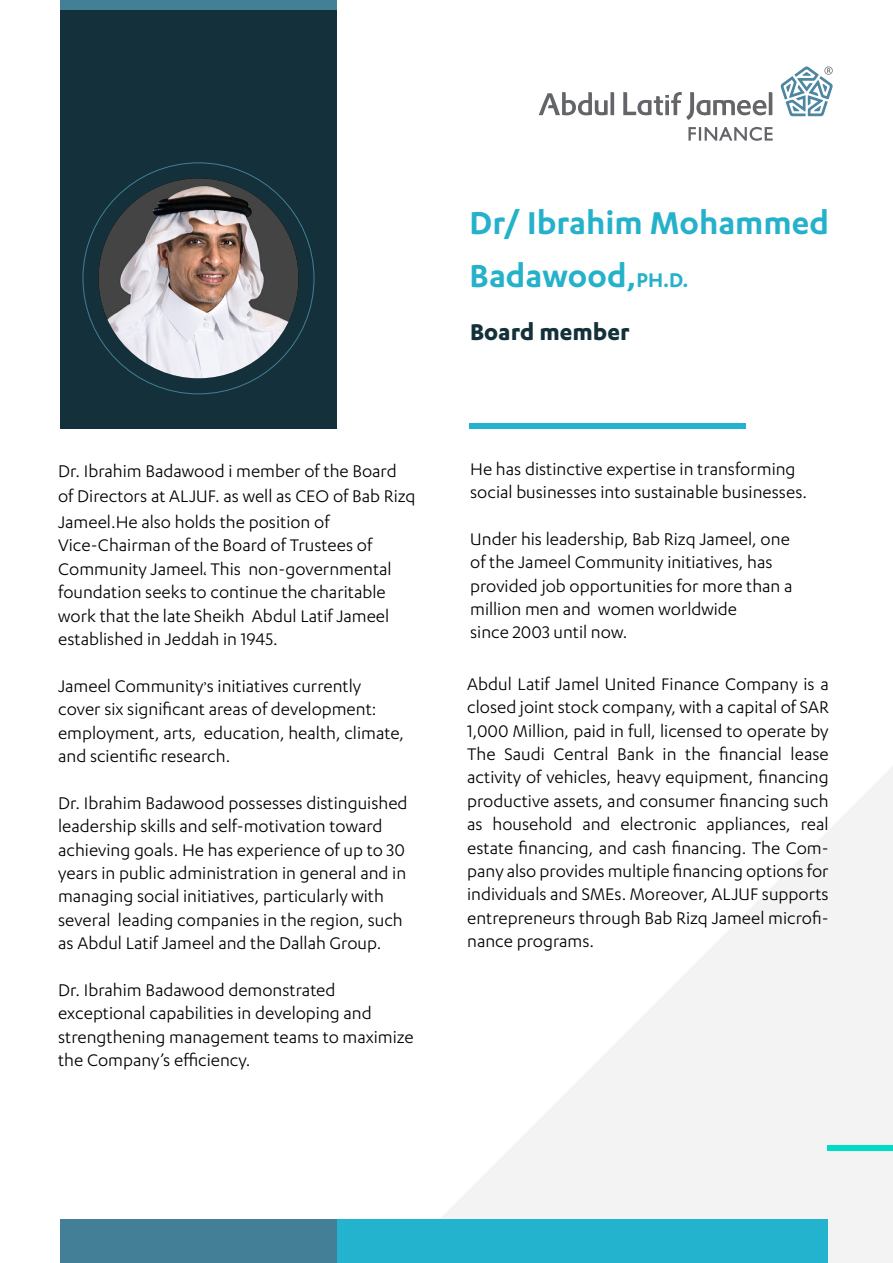
<style>
.page{position:relative;width:893px;height:1263px;background:#fff}
.page>*{position:absolute;margin:0;border:0;box-sizing:border-box;transform-origin:0 0}
.t1{font:600 36.6px/53.1px "Karbon";color:#26b1cb}
.t2{font:700 26.25px "Karbon";color:#143039}
.t3{font:19.5px/23.4px "Karbon";color:#000}
.s1{font-family:"Adobe Arabic"}
.s2{font-size:22.95px}
</style>
<div class="page">
<svg style="left:440px;top:766px;width:453px;height:497px;fill:#f3f3f3"></svg>
<div style="left:60px;top:0;width:277px;height:429px;background:#14303a"></div>
<div style="left:469px;top:423px;width:277px;height:6px;background:#23b3ce"></div>
<div style="left:303px;top:1219px;width:524px;height:44px;background:#23b3ce"></div>
<div style="left:60px;top:0;width:277px;height:9px;background:#437f96"></div>
<div style="left:827px;top:1145px;width:66px;height:6px;background:#00dcc3"></div>
<div style="left:60px;top:1219px;width:277px;height:44px;background:#437f96"></div>
<svg style="left:688px;top:127px;width:85px;height:14px"></svg>
<svg style="left:539px;top:92px;width:75px;height:23px"></svg>
<svg style="left:623px;top:92px;width:149px;height:28px"></svg>
<svg style="left:780px;top:66px;width:53px;height:50px"></svg>
<img style="left:99px;top:178px;width:199px;height:200px;border-radius:100px">
<p class="t3" style="left:58px;top:458px;width:359px;line-height:25.5px">Dr. Ibrahim Badawood i member of the Board of Directors at ALJUF. as well as CEO of Bab Rizq<br>Jameel.He also holds the position of</p>
<p class="t3" style="left:58px;top:533px;width:335px">Vice-Chairman of the Board of Trustees of Community Jameel<span class="s1">،</span> This non-governmental foundation seeks to continue the charitable work that the late Sheikh Abdul Latif Jameel established in Jeddah in 1945.</p>
<p class="t3" style="left:58px;top:674px;width:347px">Jameel Community<span class="s1">’</span>s initiatives currently cover six significant areas of development: employment, arts, education, health, climate, and scientific research.</p>
<p class="t3" style="left:58px;top:791px;width:351px">Dr. Ibrahim Badawood possesses distinguished leadership skills and self-motivation toward achieving goals. He has experience of up to 30 years in public administration in general and in managing social initiatives, particularly with several leading companies in the region, such as Abdul Latif Jameel and the Dallah Group.</p>
<p class="t3" style="left:58px;top:978px;width:357px">Dr. Ibrahim Badawood demonstrated exceptional capabilities in developing and strengthening management teams to maximize the Company’s efficiency.</p>
<h1 class="t1" style="left:470px;top:195px;width:361px">Dr/ Ibrahim Mohammed<br>Badawood,<span class="s2">PH.D.</span></h1>
<h2 class="t2" style="left:470px;top:317px;width:161px">Board member</h2>
<p class="t3" style="left:470px;top:456px;width:338px">He has distinctive expertise in transforming social businesses into sustainable businesses.</p>
<p class="t3" style="left:470px;top:526px;width:324px">Under his leadership, Bab Rizq Jameel, one of the Jameel Community initiatives, has provided job opportunities for more than a million men and women worldwide<br>since 2003 until now.</p>
<p class="t3" style="left:467px;top:671px;width:363px;text-align:justify">Abdul Latif Jamel United Finance Company is a closed joint stock company, with a capital of SAR 1,000 Million, paid in full, licensed to operate by The Saudi Central Bank in the financial lease activity of vehicles, heavy equipment, financing productive assets, and consumer financing such as household and electronic appliances, real estate financing, and cash financing. The Com&shy;pany also provides multiple financing options for individuals and SMEs. Moreover, ALJUF supports entrepreneurs through Bab Rizq Jameel microfi&shy;nance programs.</p>
</div>
